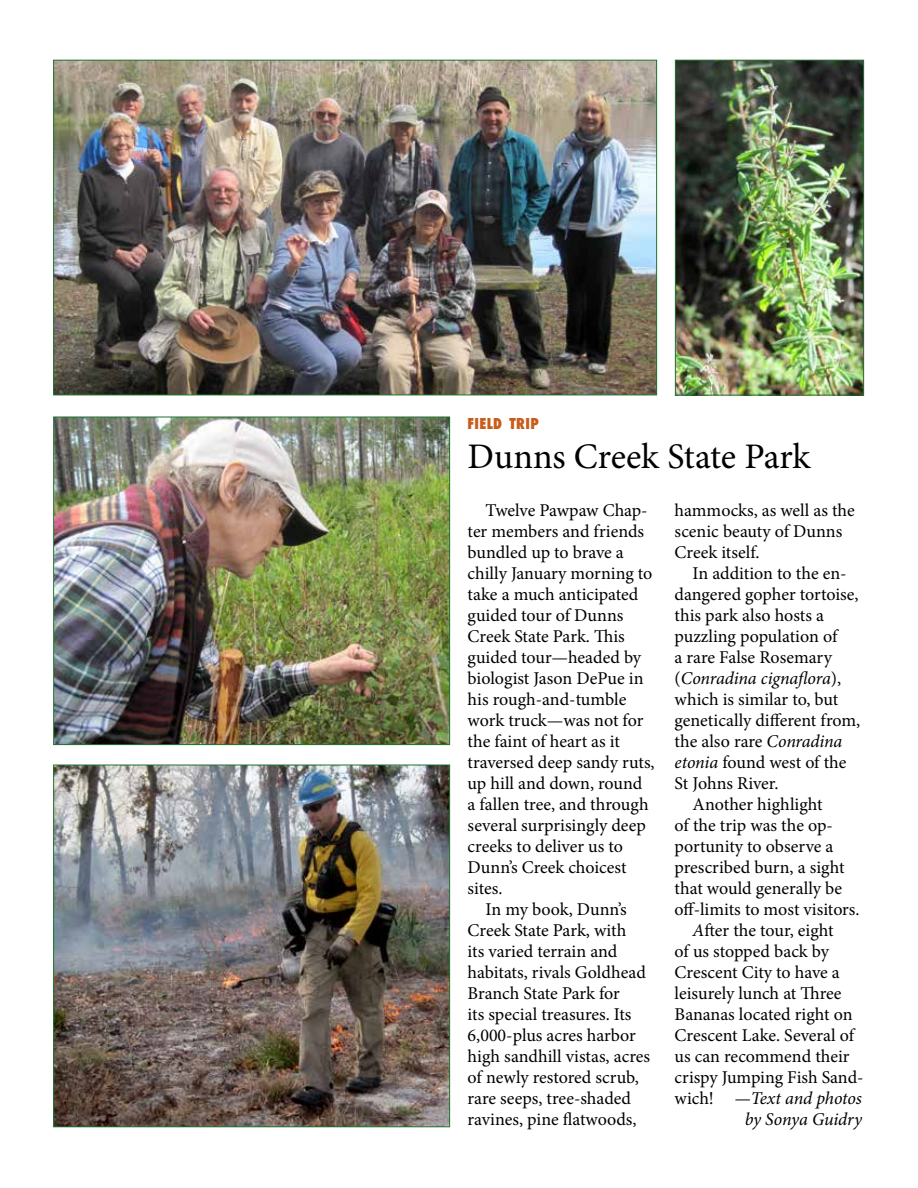
<style>
.page{position:relative;width:918px;height:1188px;background:#fff}
.page>*{position:absolute;margin:0;border:0;box-sizing:border-box;transform-origin:0 0}
.t1{font:36px "Minion Pro";letter-spacing:-.005em;color:#000}
.t2{font:18px/21px "Minion Pro";color:#000}
.t3{font:italic 18px "Minion Pro";letter-spacing:-.01em;color:#000}
.t4{font:800 condensed 14.7px "Futura";letter-spacing:.03em;color:#c85c1a}
.s1{font-style:normal}
.s2{font-style:italic}
</style>
<div class="page">
<img style="left:55px;top:62px;width:600px;height:331px">
<img style="left:55px;top:767px;width:393px;height:358px">
<div style="left:53px;top:765px;width:397px;height:362px;border:1px solid #21752f"></div>
<img style="left:55px;top:419px;width:393px;height:324px">
<div style="left:53px;top:417px;width:397px;height:328px;border:1px solid #21752f"></div>
<img style="left:677px;top:62px;width:185px;height:331px">
<div style="left:675px;top:60px;width:189px;height:335px;border:1px solid #21752f"></div>
<p class="t4" style="left:468px;top:413px;width:73px">field trip</p>
<h1 class="t1" style="left:468px;top:432px;width:344px">Dunns Creek State Park</h1>
<p class="t2" style="left:486px;top:500px;width:164px">Twelve Pawpaw Chap-</p>
<p class="t2" style="left:468px;top:521px;width:178px">ter members and friends</p>
<p class="t2" style="left:468px;top:542px;width:158px">bundled up to brave a</p>
<p class="t2" style="left:468px;top:563px;width:186px">chilly January morning to</p>
<p class="t2" style="left:468px;top:584px;width:172px">take a much anticipated</p>
<p class="t2" style="left:468px;top:605px;width:157px">guided tour of Dunns</p>
<p class="t2" style="left:468px;top:626px;width:159px">Creek State Park. This</p>
<p class="t2" style="left:468px;top:647px;width:175px">guided tour—headed by</p>
<p class="t2" style="left:468px;top:668px;width:177px">biologist Jason DePue in</p>
<p class="t2" style="left:468px;top:689px;width:160px">his rough-and-tumble</p>
<p class="t2" style="left:468px;top:710px;width:177px">work truck—was not for</p>
<p class="t2" style="left:468px;top:731px;width:154px">the faint of heart as it</p>
<p class="t2" style="left:468px;top:752px;width:189px">traversed deep sandy ruts,</p>
<p class="t2" style="left:468px;top:773px;width:176px">up hill and down, round</p>
<p class="t2" style="left:468px;top:794px;width:183px">a fallen tree, and through</p>
<p class="t2" style="left:468px;top:815px;width:180px">several surprisingly deep</p>
<p class="t2" style="left:468px;top:836px;width:157px">creeks to deliver us to</p>
<p class="t2" style="left:468px;top:857px;width:160px">Dunn’s Creek choicest</p>
<p class="t2" style="left:468px;top:878px;width:36px">sites.</p>
<p class="t2" style="left:486px;top:899px;width:143px">In my book, Dunn’s</p>
<p class="t2" style="left:468px;top:920px;width:160px">Creek State Park, with</p>
<p class="t2" style="left:468px;top:941px;width:151px">its varied terrain and</p>
<p class="t2" style="left:468px;top:962px;width:180px">habitats, rivals Goldhead</p>
<p class="t2" style="left:468px;top:983px;width:154px">Branch State Park for</p>
<p class="t2" style="left:468px;top:1004px;width:165px">its special treasures. Its</p>
<p class="t2" style="left:468px;top:1025px;width:170px">6,000-plus acres harbor</p>
<p class="t2" style="left:468px;top:1046px;width:184px">high sandhill vistas, acres</p>
<p class="t2" style="left:468px;top:1067px;width:173px">of newly restored scrub,</p>
<p class="t2" style="left:468px;top:1088px;width:165px">rare seeps, tree-shaded</p>
<p class="t2" style="left:468px;top:1109px;width:171px">ravines, pine flatwoods,</p>
<p class="t2" style="left:675px;top:500px;width:182px">hammocks, as well as the scenic beauty of Dunns<br>Creek itself.</p>
<p class="t2" style="left:693px;top:563px;width:156px">In addition to the en-</p>
<p class="t2" style="left:675px;top:584px;width:185px">dangered gopher tortoise,</p>
<p class="t2" style="left:675px;top:605px;width:151px">this park also hosts a</p>
<p class="t2" style="left:675px;top:626px;width:164px">puzzling population of</p>
<p class="t2" style="left:675px;top:647px;width:159px">a rare False Rosemary</p>
<p class="t3" style="left:675px;top:666px;width:168px"><span class="s1">(</span>Conradina cignaflora<span class="s1">),</span></p>
<p class="t2" style="left:675px;top:689px;width:165px">which is similar to, but</p>
<p class="t2" style="left:675px;top:710px;width:187px">genetically different from,</p>
<p class="t2" style="left:675px;top:731px;width:169px">the also rare <span class="s2">Conradina</span></p>
<p class="t2" style="left:675px;top:752px;width:173px"><span class="s2">etonia</span> found west of the</p>
<p class="t2" style="left:675px;top:773px;width:105px">St Johns River.</p>
<p class="t2" style="left:693px;top:794px;width:132px">Another highlight</p>
<p class="t2" style="left:675px;top:815px;width:160px">of the trip was the op-</p>
<p class="t2" style="left:675px;top:836px;width:160px">portunity to observe a</p>
<p class="t2" style="left:675px;top:857px;width:171px">prescribed burn, a sight</p>
<p class="t2" style="left:675px;top:878px;width:169px">that would generally be</p>
<p class="t2" style="left:675px;top:899px;width:186px">off-limits to most visitors.</p>
<p class="t2" style="left:693px;top:920px;width:143px"><span class="s2">A</span>fter the tour, eight</p>
<p class="t2" style="left:675px;top:941px;width:156px">of us stopped back by</p>
<p class="t2" style="left:675px;top:962px;width:167px">Crescent City to have a</p>
<p class="t2" style="left:675px;top:983px;width:168px">leisurely lunch at Three</p>
<p class="t2" style="left:675px;top:1004px;width:179px">Bananas located right on</p>
<p class="t2" style="left:675px;top:1025px;width:181px">Crescent Lake. Several of</p>
<p class="t2" style="left:675px;top:1046px;width:177px">us can recommend their</p>
<p class="t2" style="left:675px;top:1067px;width:190px">crispy Jumping Fish Sand-</p>
<p class="t3" style="left:675px;top:1086px;width:189px"><span class="s1">wich!</span> —Text and photos</p>
<p class="t3" style="left:745px;top:1107px;width:119px">by Sonya Guidry</p>
</div>
